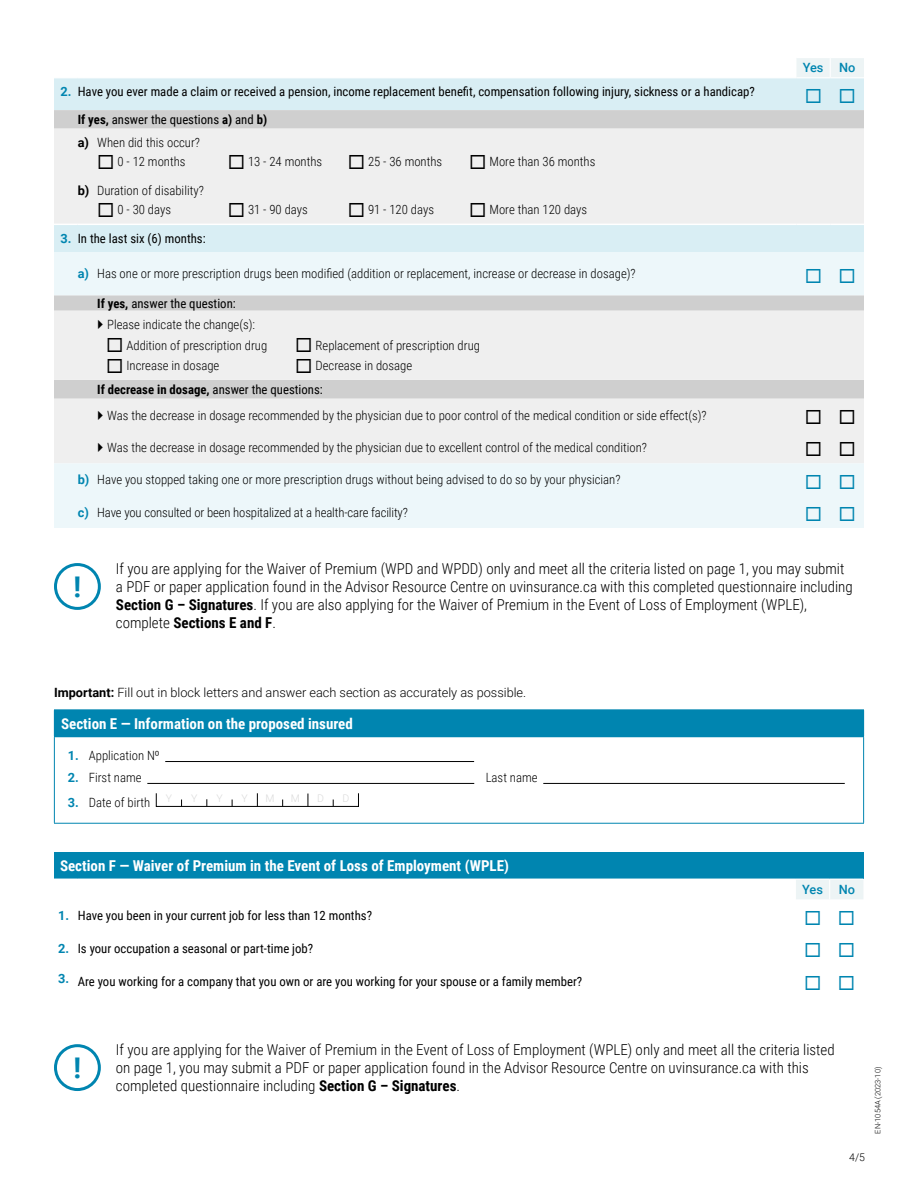
<style>
.page{position:relative;width:918px;height:1188px;background:#fff}
.page>*{position:absolute;margin:0;border:0;box-sizing:border-box;transform-origin:0 0}
.t1{font:700 28.5px "Roboto";color:#0085b0}
.t2{font:300 15px/18px "Roboto Condensed";color:#000}
.t3{font:700 15px "Roboto Condensed";color:#fff}
.t4{font:300 12.75px/21.5px "Roboto Condensed";color:#000}
.t5{font:12.75px/22.6px "Roboto Condensed";color:#000}
.t6{font:300 12.75px "Roboto";color:#000}
.t7{font:700 12.75px/24.3px "Roboto Condensed";color:#000}
.t8{font:500 12.75px "Roboto";color:#0085b0}
.t9{font:300 10.5px "Roboto";color:#dadada}
.t10{font:300 10.5px "Roboto";color:#000}
.t11{font:300 7.5px "Roboto";color:#000}
.s1{font-family:"Roboto";font-weight:700;color:#0085b0}
.s2{font-weight:700}
.s3{font-family:"Roboto";font-weight:700}
.s4{font-weight:300}
.s5{font-weight:400}
.s6{font-family:"Roboto"}
</style>
<div class="page">
<div style="left:54px;top:78px;width:810px;height:32px;background:#d9eef4"></div>
<div style="left:54px;top:110px;width:810px;height:19px;background:#cfcfcf"></div>
<svg style="left:54px;top:129px;width:810px;height:123px;fill:#efefef"></svg>
<svg style="left:54px;top:252px;width:810px;height:276px;fill:#edefef"></svg>
<svg style="left:797px;top:58px;width:67px;height:19px"></svg>
<svg style="left:54px;top:224px;width:24px;height:1px"></svg>
<hr style="left:78px;top:224px;width:719px;height:1px;background:#fff">
<hr style="left:796px;top:224px;width:34px;height:1px;background:#fff">
<hr style="left:830px;top:224px;width:34px;height:1px;background:#fff">
<div style="left:54px;top:710px;width:810px;height:27px;background:#0085b0"></div>
<hr style="left:54px;top:709px;width:810px;height:1px;background:#0085b0">
<hr style="left:54px;top:737px;width:1px;height:86px;background:#0085b0">
<hr style="left:863px;top:737px;width:1px;height:86px;background:#0085b0">
<hr style="left:54px;top:823px;width:810px;height:1px;background:#0085b0">
<hr style="left:165px;top:761px;width:309px;height:1px;background:#000">
<hr style="left:147px;top:783px;width:327px;height:1px;background:#000">
<hr style="left:543px;top:783px;width:302px;height:1px;background:#000">
<div style="left:156px;top:793px;width:203px;height:14px;border:1px solid #000"></div>
<svg style="left:257px;top:793px;width:1px;height:13px"></svg>
<svg style="left:308px;top:794px;width:1px;height:12px"></svg>
<div style="left:54px;top:852px;width:809px;height:27px;background:#0085b0"></div>
<svg style="left:796px;top:880px;width:67px;height:19px"></svg>
<div style="left:54px;top:1044px;width:47px;height:47px;border:3px solid #0085b0;border-radius:50%"></div>
<div style="left:54px;top:563px;width:47px;height:47px;border:3px solid #0085b0;border-radius:50%"></div>
<svg style="left:98px;top:320px;width:5px;height:9px"></svg>
<svg style="left:98px;top:410px;width:5px;height:10px"></svg>
<svg style="left:98px;top:443px;width:5px;height:9px"></svg>
<svg style="left:806px;top:89px;width:48px;height:14px"></svg>
<svg style="left:806px;top:268px;width:48px;height:15px"></svg>
<svg style="left:806px;top:410px;width:48px;height:14px"></svg>
<svg style="left:806px;top:442px;width:48px;height:14px"></svg>
<svg style="left:806px;top:474px;width:48px;height:15px"></svg>
<svg style="left:806px;top:507px;width:48px;height:14px"></svg>
<p class="t5" style="left:60px;top:80px;width:696px"><span class="s1">2.</span> Have you ever made a claim or received a pension, income replacement benefit, compensation following injury, sickness or a handicap?</p>
<p class="t5" style="left:78px;top:108px;width:191px"><span class="s2">If yes,</span> answer the questions <span class="s2">a)</span> and <span class="s2">b) </span><span class="s3">a)</span> <span class="s4">When did this occur?</span></p>
<p class="t4" style="left:97px;top:151px;width:90px">◻ 0 - 12 months</p>
<p class="t4" style="left:228px;top:151px;width:96px">◻ 13 - 24 months</p>
<p class="t4" style="left:348px;top:151px;width:96px">◻ 25 - 36 months</p>
<p class="t4" style="left:469px;top:151px;width:128px">◻ More than 36 months</p>
<p class="t4" style="left:78px;top:179px;width:128px"><span class="s3">b)</span> Duration of disability?</p>
<p class="t4" style="left:97px;top:198px;width:75px">◻ 0 - 30 days</p>
<p class="t4" style="left:228px;top:198px;width:82px">◻ 31 - 90 days</p>
<p class="t4" style="left:348px;top:198px;width:88px">◻ 91 - 120 days</p>
<p class="t4" style="left:469px;top:198px;width:119px">◻ More than 120 days</p>
<p class="t5" style="left:60px;top:227px;width:147px"><span class="s1">3.</span> In the last six (6) months:</p>
<p class="t4" style="left:78px;top:263px;width:560px"><span class="s1">a)</span> Has one or more prescription drugs been modified (addition or replacement, increase or decrease in dosage)?</p>
<p class="t4" style="left:107px;top:292px;width:150px;text-indent:-10px"><span class="s2">If yes,</span> <span class="s5">answer the question:<br></span>Please indicate the change(s):</p>
<p class="t4" style="left:106px;top:334px;width:162px">◻ Addition of prescription drug</p>
<p class="t4" style="left:295px;top:334px;width:186px">◻ Replacement of prescription drug</p>
<p class="t4" style="left:106px;top:354px;width:115px">◻ Increase in dosage</p>
<p class="t7" style="left:97px;top:353px;width:316px;text-indent:198px">◻ <span class="s4">Decrease in dosage<br></span>If decrease in dosage, <span class="s5">answer the questions:</span></p>
<p class="t4" style="left:107px;top:404px;width:601px">Was the decrease in dosage recommended by the physician due to poor control of the medical condition or side effect(s)?</p>
<p class="t4" style="left:107px;top:436px;width:541px">Was the decrease in dosage recommended by the physician due to excellent control of the medical condition?</p>
<p class="t4" style="left:78px;top:469px;width:544px"><span class="s1">b)</span> Have you stopped taking one or more prescription drugs without being advised to do so by your physician?</p>
<p class="t4" style="left:78px;top:501px;width:332px"><span class="s1">c)</span> Have you consulted or been hospitalized at a health-care facility?</p>
<p class="t8" style="left:803px;top:59px;width:54px">Yes No</p>
<h1 class="t1" style="left:73px;top:567px;width:9px">!</h1>
<p class="t2" style="left:116px;top:559px;width:738px">If you are applying for the Waiver of Premium (WPD and WPDD) only and meet all the criteria listed on page 1, you may submit a PDF or paper application found in the Advisor Resource Centre on uvinsurance.ca with this completed questionnaire including <span class="s2">Section G – Signatures</span>. If you are also applying for the Waiver of Premium in the Event of Loss of Employment (WPLE), complete <span class="s2">Sections E and F</span>.</p>
<p class="t6" style="left:54px;top:683px;width:474px"><span class="s2">Important:</span> Fill out in block letters and answer each section as accurately as possible.</p>
<p class="t3" style="left:61px;top:713px;width:293px">Section E ― Information on the proposed insured</p>
<p class="t4" style="left:68px;top:744px;width:93px"><span class="s1">1.</span> Application N<span class="s6">0</span></p>
<p class="t4" style="left:68px;top:766px;width:75px"><span class="s1">2.</span> First name</p>
<p class="t4" style="left:486px;top:766px;width:53px">Last name</p>
<p class="t4" style="left:68px;top:791px;width:106px"><span class="s1">3.</span> Date of birth <sup>Y</sup></p>
<p class="t9" style="left:191px;top:790px;width:8px">Y</p>
<p class="t9" style="left:216px;top:790px;width:8px">Y</p>
<p class="t9" style="left:242px;top:790px;width:8px">Y</p>
<p class="t9" style="left:266px;top:790px;width:11px">M</p>
<p class="t9" style="left:291px;top:790px;width:11px">M</p>
<p class="t9" style="left:317px;top:790px;width:8px">D</p>
<p class="t9" style="left:342px;top:790px;width:8px">D</p>
<p class="t3" style="left:60px;top:855px;width:451px">Section F ― Waiver of Premium in the Event of Loss of Employment (WPLE)</p>
<p class="t5" style="left:58px;top:904px;width:315px"><span class="s1">1.</span> Have you been in your current job for less than 12 months?</p>
<p class="t5" style="left:58px;top:937px;width:256px"><span class="s1">2.</span> Is your occupation a seasonal or part-time job?</p>
<p class="t5" style="left:58px;top:970px;width:525px"><sup>3.</sup> Are you working for a company that you own or are you working for your spouse or a family member?</p>
<p class="t8" style="left:802px;top:881px;width:54px">Yes No</p>
<h1 class="t1" style="left:73px;top:1048px;width:9px">!</h1>
<p class="t2" style="left:116px;top:1041px;width:720px">If you are applying for the Waiver of Premium in the Event of Loss of Employment (WPLE) only and meet all the criteria listed on page 1, you may submit a PDF or paper application found in the Advisor Resource Centre on uvinsurance.ca with this completed questionnaire including <span class="s2">Section G – Signatures</span>.</p>
<p class="t10" style="left:849px;top:1150px;width:17px">4/5</p>
<p class="t11" style="left:873px;top:1134px;width:68px;rotate:-90deg">EN-1054A (2023-10)</p>
</div>
